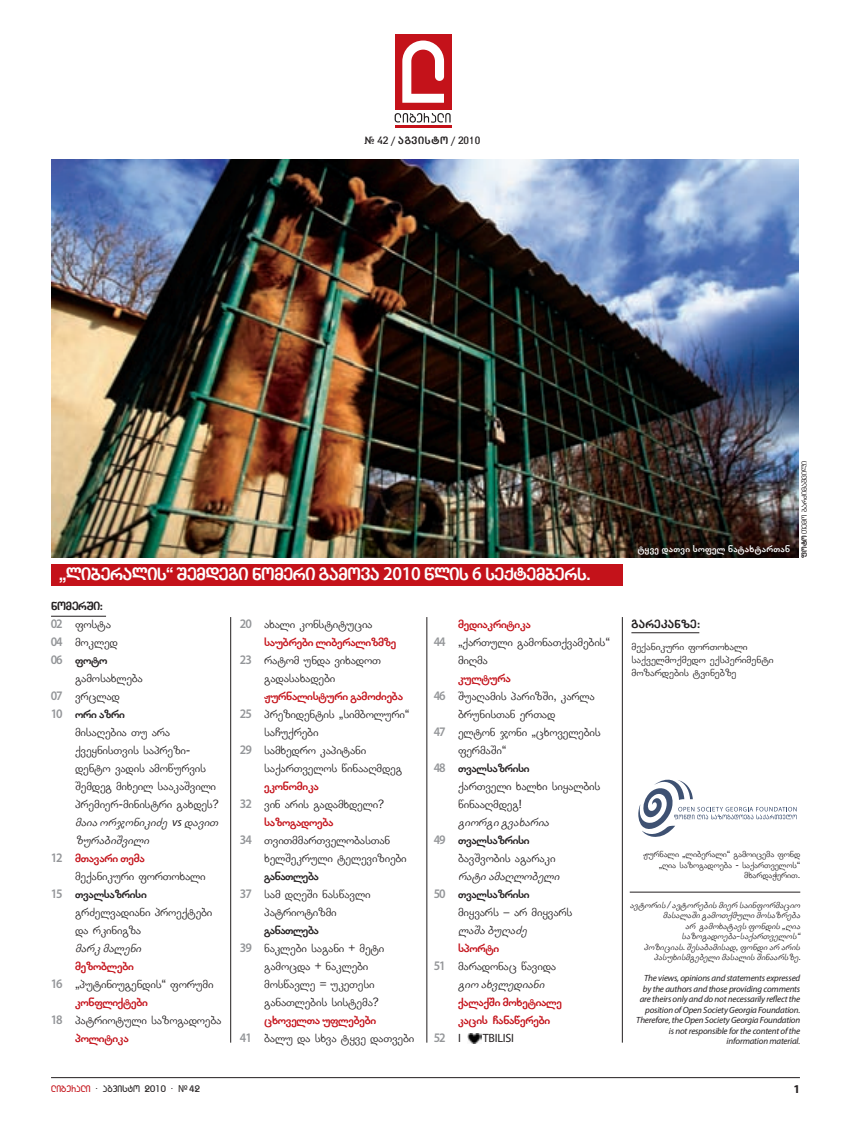
<style>
.page{position:relative;width:851px;height:1127px;background:#fff}
.page>*{position:absolute;margin:0;border:0;box-sizing:border-box;transform-origin:0 0}
.t1{font:700 18px "A Kolkhety M";letter-spacing:-.02em;color:#fff}
.t2{font:12px/18px "A Kolkhety N";letter-spacing:-.02em;color:#231f20}
.t3{font:700 12px "A Kolkhety N";letter-spacing:-.02em;color:#c4121a}
.t4{font:italic 12px/18px "A Kolkhety N";letter-spacing:-.02em;color:#231f20}
.t5{font:700 12px "A Kolkhety N";letter-spacing:-.02em;color:#231f20}
.t6{font:700 12px "A Kolkhety N";letter-spacing:-.04em;color:#231f20}
.t7{font:700 12px "A Kolkhety M";letter-spacing:.02em;color:#231f20}
.t8{font:700 12px "A Kolkhety M";letter-spacing:-.02em;color:#231f20}
.t9{font:12px "Myriad Pro";letter-spacing:-.02em;color:#231f20}
.t10{font:700 12px "A Kolkhety N";color:#939598}
.t11{font:700 12px "Myriad Pro";color:#231f20}
.t12{font:10.5px/13.2px "A Kolkhety N";letter-spacing:-.01em;color:#231f20}
.t13{font:700 10.5px "H Kolkhety Mtav";color:#231f20}
.t14{font:10.5px "Bauhaus Mtavruli Thin A";color:#231f20}
.t15{font:10.5px "Bauhaus Mtavruli Thin A";color:#c4121a}
.t16{font:700 9.75px "A Kolkhety N";letter-spacing:.03em;color:#fff}
.t17{font:italic 9px/10.5px "Myriad Pro";letter-spacing:-.02em;color:#231f20;text-align:right}
.t18{font:italic 9px/10.5px "A Kolkhety N";letter-spacing:-.02em;color:#231f20;text-align:right}
.t19{font:9px/10.5px "A Kolkhety N";letter-spacing:-.02em;color:#231f20;text-align:right}
.t20{font:7.5px "A Kolkhety M";color:#231f20}
.s1{font-weight:700;color:#939598}
.s2{color:#939598}
.s3{font-family:"Myriad Pro"}
.s4{font-weight:700;color:#c4121a}
.s5{font-weight:700;font-style:normal;color:#939598}
.s6{font-weight:700;font-style:normal}
.s7{font-family:"Myriad Pro";font-weight:400;color:#231f20}
.s8{font-weight:700}
</style>
<div class="page">
<div style="left:51px;top:564px;width:571px;height:21px;background:#c4121a"></div>
<img style="left:467px;top:1033px;width:14px;height:11px">
<hr style="left:230px;top:617px;width:1px;height:425px;background:#231f20">
<hr style="left:426px;top:617px;width:1px;height:425px;background:#231f20">
<hr style="left:622px;top:617px;width:1px;height:425px;background:#231f20">
<hr style="left:395px;top:126px;width:56px;height:2px;background:#c4121a">
<svg style="left:394px;top:113px;width:56px;height:10px"></svg>
<div style="left:395px;top:34px;width:56px;height:76px;background:#c4121a"></div>
<svg style="left:402px;top:41px;width:42px;height:62px"></svg>
<hr style="left:51px;top:616px;width:55px;height:1px;background:#231f20">
<hr style="left:631px;top:632px;width:68px;height:1px;background:#231f20">
<svg style="left:638px;top:779px;width:158px;height:58px"></svg>
<hr style="left:629px;top:892px;width:171px;height:1px;background:#231f20">
<img style="left:51px;top:159px;width:747px;height:399px">
<hr style="left:51px;top:1077px;width:748px;height:1px;background:#231f20">
<p class="t13" style="left:364px;top:136px;width:118px"># 42 / AGVISTO / 2010</p>
<h1 class="t1" style="left:59px;top:565px;width:533px">`LIBERALIS~ SEMDEGI NOMERI GAMOVA 2010 WLIS 6 SEQTEMBERS.</h1>
<p class="t8" style="left:51px;top:600px;width:54px">NOMERSI:</p>
<p class="t2" style="left:51px;top:616px;width:61px"><span class="s1">02</span> FOSTA</p>
<p class="t2" style="left:51px;top:634px;width:68px"><span class="s1">04</span> MOKLED</p>
<p class="t5" style="left:51px;top:654px;width:58px"><span class="s2">06</span> FOTO</p>
<p class="t2" style="left:75px;top:670px;width:69px">GAMOSAXLEBA</p>
<p class="t2" style="left:51px;top:688px;width:70px"><span class="s1">07</span> VRCLAD</p>
<p class="t5" style="left:51px;top:708px;width:75px"><span class="s2">10</span> ORI AZRI</p>
<p class="t2" style="left:75px;top:724px;width:97px">MISAREBIA TU ARA</p>
<p class="t2" style="left:75px;top:742px;width:117px">QVEYNISTVIS SAPREZI-</p>
<p class="t2" style="left:75px;top:760px;width:133px">DENTO VADIS AMOWURVIS</p>
<p class="t2" style="left:75px;top:778px;width:143px">SEMDEG MIXEIL SAAKASVILI</p>
<p class="t2" style="left:75px;top:796px;width:145px">PREMIER-MINISTRI GAXDES?</p>
<p class="t4" style="left:75px;top:814px;width:145px">MAIA ORJONIKIZE <span class="s3">vs</span> DAVIT</p>
<p class="t4" style="left:75px;top:832px;width:76px">ZURABISVILI</p>
<p class="t3" style="left:51px;top:852px;width:95px"><span class="s2">12</span> MTAVARI TEMA</p>
<p class="t2" style="left:75px;top:868px;width:132px">MEQANIKURI FORTOXALI</p>
<p class="t5" style="left:51px;top:888px;width:97px"><span class="s2">15</span> TVALSAZRISI</p>
<p class="t2" style="left:75px;top:904px;width:139px">GRZELVADIANI PROEQTEBI</p>
<p class="t2" style="left:75px;top:922px;width:68px">DA RKINIGZA</p>
<p class="t4" style="left:75px;top:940px;width:68px">MARK MALENI</p>
<p class="t3" style="left:75px;top:960px;width:60px">MEZOBLEBI</p>
<p class="t2" style="left:51px;top:976px;width:164px"><span class="s1">16</span> `PUTINIUGENDIS~ FORUMI</p>
<p class="t3" style="left:75px;top:996px;width:74px">KONFLIQTEBI</p>
<p class="t2" style="left:51px;top:1012px;width:172px"><span class="s1">18</span> PATRIOTULI SAZOGADOEBA</p>
<p class="t3" style="left:75px;top:1032px;width:55px">POLITIKA</p>
<p class="t2" style="left:240px;top:616px;width:134px"><span class="s1">20</span> AXALI KONSTITUCIA</p>
<p class="t3" style="left:264px;top:636px;width:134px">SAUBREBI LIBERALIZMZE</p>
<p class="t2" style="left:240px;top:652px;width:142px"><span class="s1">23</span> RATOM UNDA VIXADOT</p>
<p class="t2" style="left:264px;top:670px;width:73px">GADASAXADEBI</p>
<p class="t3" style="left:264px;top:690px;width:140px">JURNALISTURI GAMOZIEBA</p>
<p class="t2" style="left:240px;top:706px;width:171px"><span class="s1">25</span> PREZIDENTIS `SIMBOLURI~</p>
<p class="t2" style="left:264px;top:724px;width:56px">SACUQREBI</p>
<p class="t2" style="left:240px;top:742px;width:127px"><span class="s1">29</span> SAMXEDRO KAPITANI</p>
<p class="t2" style="left:264px;top:760px;width:139px">SAQARTVELOS WINAARMDEG</p>
<p class="t3" style="left:264px;top:780px;width:56px">EKONOMIKA</p>
<p class="t2" style="left:240px;top:796px;width:145px"><span class="s1">32</span> VIN ARIS GADAMXDELI?</p>
<p class="t3" style="left:264px;top:816px;width:71px">SAZOGADOEBA</p>
<p class="t2" style="left:240px;top:832px;width:152px"><span class="s1">34</span> TVITMMARTVELOBASTAN</p>
<p class="t2" style="left:264px;top:850px;width:144px">XELSEKRULI TELEVIZIEBI</p>
<p class="t6" style="left:264px;top:870px;width:56px">GANATLEBA</p>
<p class="t2" style="left:240px;top:886px;width:132px"><span class="s1">37</span> SAM DRESI NASWAVLI</p>
<p class="t2" style="left:264px;top:904px;width:74px">PATRIOTIZMI</p>
<p class="t6" style="left:264px;top:924px;width:56px">GANATLEBA</p>
<p class="t2" style="left:240px;top:940px;width:146px"><span class="s1">39</span> NAKLEBI SAGANI + METI</p>
<p class="t2" style="left:264px;top:958px;width:106px">GAMOCDA + NAKLEBI</p>
<p class="t2" style="left:264px;top:976px;width:112px">MOSWAVLE = UKETESI</p>
<p class="t2" style="left:264px;top:994px;width:116px">GANATLEBIS SISTEMA?</p>
<p class="t2" style="left:240px;top:1012px;width:176px;text-indent:24px"><span class="s4">CXOVELTA UFLEBEBI<br></span><span class="s1">41</span> BALU DA SXVA TYVE DATVEBI</p>
<p class="t3" style="left:458px;top:618px;width:74px">MEDIAKRITIKA</p>
<p class="t2" style="left:434px;top:634px;width:178px"><span class="s1">44</span> `QARTULI GAMONATQVAMEBIS~</p>
<p class="t2" style="left:458px;top:652px;width:31px">MIRMA</p>
<p class="t3" style="left:458px;top:672px;width:54px">KULTURA</p>
<p class="t2" style="left:434px;top:688px;width:162px"><span class="s1">46</span> SUARAMIS PARIZSI, KARLA</p>
<p class="t2" style="left:458px;top:706px;width:99px">BRUNISTAN ERTAD</p>
<p class="t2" style="left:434px;top:724px;width:168px"><span class="s1">47</span> ELTON JONI `CXOVELEBIS</p>
<p class="t2" style="left:458px;top:742px;width:50px">FERMASI~</p>
<p class="t5" style="left:434px;top:762px;width:97px"><span class="s2">48</span> TVALSAZRISI</p>
<p class="t2" style="left:458px;top:778px;width:144px">QARTVELI XALXI SIYALBIS</p>
<p class="t2" style="left:458px;top:796px;width:66px">WINAARMDEG!</p>
<p class="t4" style="left:434px;top:814px;width:117px;text-indent:24px">GIORGI GVAXARIA<br><span class="s5">49</span> <span class="s6">TVALSAZRISI</span></p>
<p class="t2" style="left:458px;top:850px;width:99px">BAVSVOBIS AGARAKI</p>
<p class="t4" style="left:434px;top:868px;width:127px;text-indent:24px">RATI AMARLOBELI<br><span class="s5">50</span> <span class="s6">TVALSAZRISI</span></p>
<p class="t2" style="left:458px;top:904px;width:116px">MIYVARS _ AR MIYVARS</p>
<p class="t4" style="left:458px;top:922px;width:71px">LASA BURAZE</p>
<p class="t3" style="left:458px;top:942px;width:43px">SPORTI</p>
<p class="t2" style="left:434px;top:958px;width:124px"><span class="s1">51</span> MARADONAC WAVIDA</p>
<p class="t4" style="left:458px;top:976px;width:88px">GIO AXVLEDIANI</p>
<p class="t3" style="left:458px;top:996px;width:105px">QALAQSI MOXETIALE</p>
<p class="t3" style="left:458px;top:1014px;width:94px">KACIS CANAWEREBI</p>
<p class="t10" style="left:434px;top:1032px;width:28px">52 <span class="s7">I</span></p>
<p class="t9" style="left:482px;top:1031px;width:33px">TBILISI</p>
<p class="t16" style="left:637px;top:544px;width:153px">TYVE DATVI SOFEL NATAXTARTAN</p>
<p class="t20" style="left:800px;top:558px;width:98px;rotate:-90deg"><span class="s8">FOTO</span> Temo barZimaSvili</p>
<p class="t7" style="left:631px;top:618px;width:70px">GAREKANZE:</p>
<p class="t12" style="left:631px;top:641px;width:144px">MEQANIKURI FORTOXALI<br>SAQVELMOQMEDO EQSPERIMENTI<br>MOZARDEBIS TVINEBZE</p>
<p class="t19" style="left:643px;top:849px;width:159px">JURNALI `LIBERALI~ GAMOICEMA FOND `RIA SAZOGADOEBA - SAQARTVELOS~<br>MXARDAWERIT.</p>
<p class="t18" style="left:629px;top:900px;width:172px">AVTORIS / AVTOREBIS MIER SAINFORMACIO MASALASI GAMOTQMULI MOSAZREBA<br>AR GAMOXATAVS FONDIS `RIA SAZOGADOEBA-SAQARTVELOS~<br>POZICIAS. SESABAMISAD, FONDI AR ARIS PASUXISMGEBELI MASALIS SINAARSZE.</p>
<p class="t17" style="left:636px;top:973px;width:165px">The views, opinions and statements expressed by the authors and those providing comments are theirs only and do not necessarily reflect the position of Open Society Georgia Foundation.<br>Therefore, the Open Society Georgia Foundation is not responsible for the content of the information material.</p>
<p class="t15" style="left:51px;top:1084px;width:41px">LIBERALI</p>
<p class="t11" style="left:793px;top:1081px;width:8px">1</p>
<p class="t14" style="left:96px;top:1084px;width:106px">. AGVISTO 2010 . <span class="s3">№</span> 42</p>
</div>
